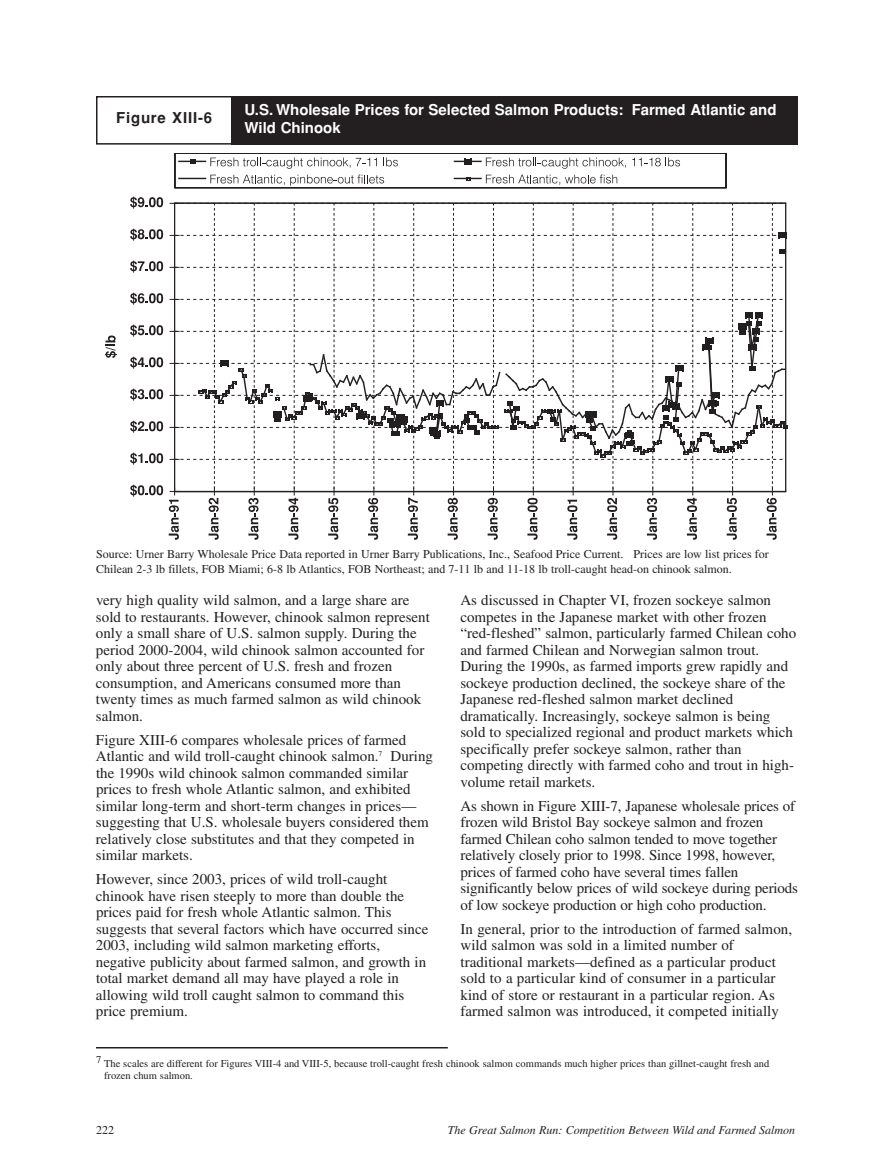
<style>
.page{position:relative;width:891px;height:1161px;background:#fff}
.page>*{position:absolute;margin:0;border:0;box-sizing:border-box;transform-origin:0 0}
.t1{font:15px/16.5px "Times";color:#231f20}
.t2{font:700 15px/18px "Helvetica";color:#fff}
.t3{font:700 15px "Helvetica";letter-spacing:.055em;color:#231f20}
.t4{font:12px/14.2px "Times";color:#231f20}
.t5{font:italic 12px "Times";color:#231f20}
.t6{font:10.5px/12px "Times";color:#231f20}
</style>
<div class="page">
<div style="left:96px;top:96px;width:702px;height:49px;border:2px solid #231f20"></div>
<div style="left:231px;top:96px;width:567px;height:49px;background:#231f20"></div>
<svg style="left:130px;top:485px;width:33px;height:12px"></svg>
<svg style="left:130px;top:453px;width:33px;height:12px"></svg>
<svg style="left:130px;top:421px;width:33px;height:12px"></svg>
<svg style="left:130px;top:389px;width:33px;height:12px"></svg>
<svg style="left:130px;top:357px;width:33px;height:12px"></svg>
<svg style="left:130px;top:325px;width:33px;height:12px"></svg>
<svg style="left:130px;top:293px;width:33px;height:12px"></svg>
<svg style="left:130px;top:261px;width:33px;height:12px"></svg>
<svg style="left:130px;top:229px;width:33px;height:12px"></svg>
<svg style="left:130px;top:197px;width:33px;height:12px"></svg>
<svg style="left:169px;top:203px;width:619px;height:337px"></svg>
<svg style="left:105px;top:335px;width:12px;height:23px"></svg>
<div style="left:174px;top:153px;width:552px;height:1px;border:1px solid #231f20"></div>
<div style="left:726px;top:153px;width:1px;height:35px;border:1px solid #231f20"></div>
<hr style="left:175px;top:188px;width:551px;height:1px;background:#231f20">
<div style="left:174px;top:187px;width:552px;height:1px;border:1px solid #231f20"></div>
<hr style="left:175px;top:153px;width:1px;height:35px;background:#231f20">
<div style="left:174px;top:153px;width:1px;height:35px;border:1px solid #231f20"></div>
<svg style="left:179px;top:158px;width:198px;height:11px"></svg>
<svg style="left:383px;top:158px;width:15px;height:8px"></svg>
<svg style="left:454px;top:158px;width:172px;height:11px"></svg>
<svg style="left:632px;top:158px;width:48px;height:8px"></svg>
<svg style="left:179px;top:175px;width:205px;height:11px"></svg>
<svg style="left:454px;top:175px;width:163px;height:10px"></svg>
<hr style="left:96px;top:1047px;width:352px;height:1px;background:#231f20">
<p class="t3" style="left:116px;top:110px;width:98px">Figure XIII-6</p>
<p class="t2" style="left:244px;top:101px;width:534px">U.S. Wholesale Prices for Selected Salmon Products: Farmed Atlantic and<br>Wild Chinook</p>
<p class="t4" style="left:96px;top:548px;width:674px">Source: Urner Barry Wholesale Price Data reported in Urner Barry Publications, Inc., Seafood Price Current. Prices are low list prices for<br>Chilean 2-3 lb fillets, FOB Miami; 6-8 lb Atlantics, FOB Northeast; and 7-11 lb and 11-18 lb troll-caught head-on chinook salmon.</p>
<p class="t1" style="left:96px;top:593px;width:335px">very high quality wild salmon, and a large share are sold to restaurants. However, chinook salmon represent only a small share of U.S. salmon supply. During the period 2000-2004, wild chinook salmon accounted for only about three percent of U.S. fresh and frozen consumption, and Americans consumed more than twenty times as much farmed salmon as wild chinook salmon.</p>
<p class="t1" style="left:96px;top:733px;width:339px">Figure XIII-6 compares wholesale prices of farmed Atlantic and wild troll-caught chinook salmon.<sup>7</sup> During the 1990s wild chinook salmon commanded similar prices to fresh whole Atlantic salmon, and exhibited similar long-term and short-term changes in prices— suggesting that U.S. wholesale buyers considered them relatively close substitutes and that they competed in similar markets.</p>
<p class="t1" style="left:96px;top:873px;width:334px">However, since 2003, prices of wild troll-caught chinook have risen steeply to more than double the prices paid for fresh whole Atlantic salmon. This suggests that several factors which have occurred since 2003, including wild salmon marketing efforts, negative publicity about farmed salmon, and growth in total market demand all may have played a role in allowing wild troll caught salmon to command this price premium.</p>
<p class="t1" style="left:460px;top:593px;width:337px">As discussed in Chapter VI, frozen sockeye salmon competes in the Japanese market with other frozen “red-fleshed” salmon, particularly farmed Chilean coho and farmed Chilean and Norwegian salmon trout.<br>During the 1990s, as farmed imports grew rapidly and sockeye production declined, the sockeye share of the Japanese red-fleshed salmon market declined dramatically. Increasingly, sockeye salmon is being sold to specialized regional and product markets which specifically prefer sockeye salmon, rather than competing directly with farmed coho and trout in high&shy;volume retail markets.</p>
<p class="t1" style="left:460px;top:799px;width:339px">As shown in Figure XIII-7, Japanese wholesale prices of frozen wild Bristol Bay sockeye salmon and frozen farmed Chilean coho salmon tended to move together relatively closely prior to 1998. Since 1998, however, prices of farmed coho have several times fallen significantly below prices of wild sockeye during periods of low sockeye production or high coho production.</p>
<p class="t1" style="left:460px;top:922px;width:333px">In general, prior to the introduction of farmed salmon, wild salmon was sold in a limited number of traditional markets—defined as a particular product sold to a particular kind of consumer in a particular kind of store or restaurant in a particular region. As farmed salmon was introduced, it competed initially</p>
<p class="t6" style="left:104px;top:1058px;width:667px;text-indent:-8px">7 The scales are different for Figures VIII-4 and VIII-5, because troll-caught fresh chinook salmon commands much higher prices than gillnet-caught fresh and frozen chum salmon.</p>
<p class="t4" style="left:96px;top:1124px;width:19px">222</p>
<p class="t5" style="left:448px;top:1126px;width:349px">The Great Salmon Run: Competition Between Wild and Farmed Salmon</p>
</div>
